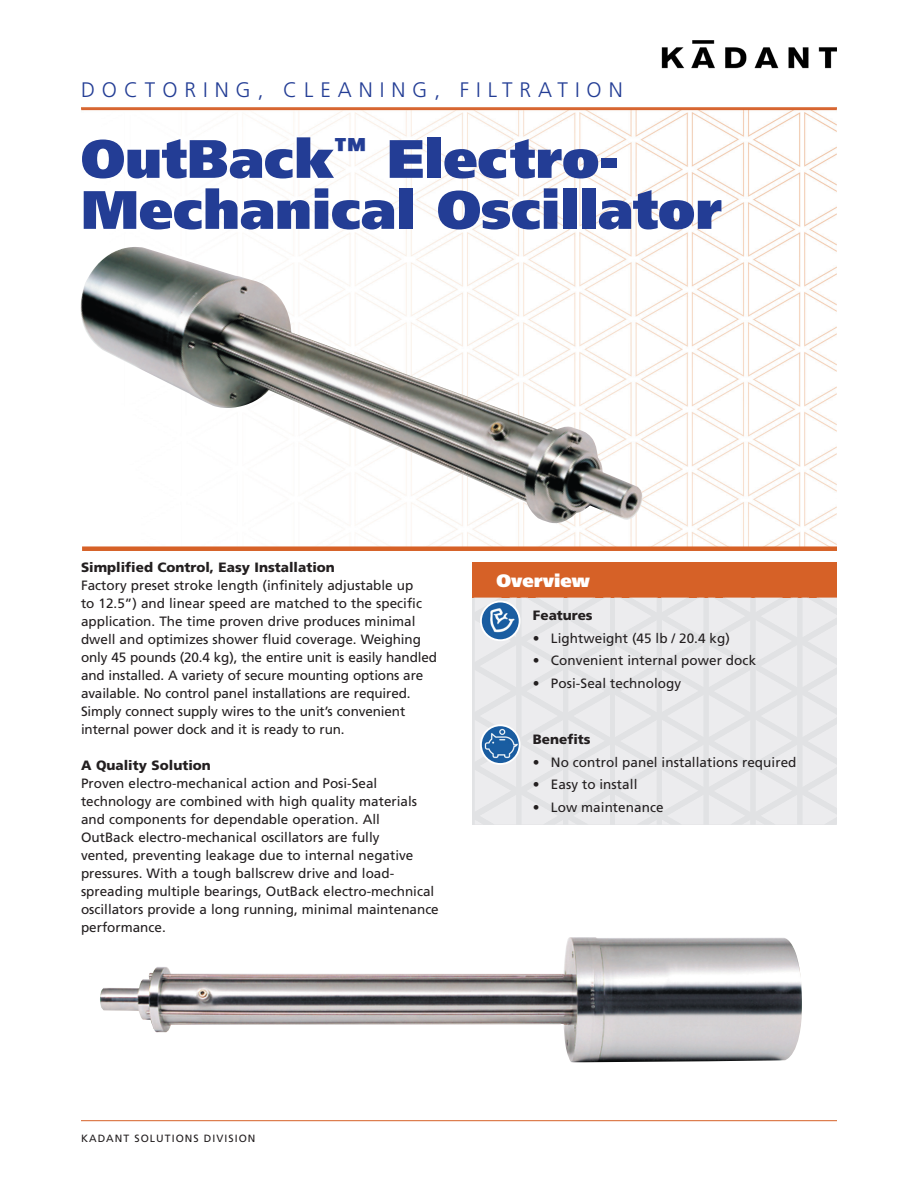
<style>
.page{position:relative;width:918px;height:1188px;background:#fff}
.page>*{position:absolute;margin:0;border:0;box-sizing:border-box;transform-origin:0 0}
.Main_Title{font:900 54px/51px "Frutiger LT";color:#233d95}
.KADANT_BROCHURE_UNIT{font:300 21px "Frutiger LT";letter-spacing:.33em;color:#233d95}
.KADANT_BROCHURE_SIDE{font:900 18px "Frutiger LT";color:#fff}
.Body_Subhead{font:13.5px/18px "Frutiger LT";letter-spacing:-.01em;color:#231f20}
.Body_Text{font:13.5px/18px "Frutiger LT";color:#231f20}
.KADANT_BROCHURE_BULL{font:13.5px "Frutiger LT";letter-spacing:.005em;color:#231f20}
.KADANT_BROCHURE_BULL-2{font:900 13.5px "Frutiger LT";color:#231f20}
.KADANT_BROCHURE_BOIL{font:10.5px "Frutiger LT Std";letter-spacing:.1em;color:#231f20}
.s1{font-weight:900}
</style>
<div class="page">
<div style="left:472px;top:562px;width:365px;height:36px;background:#d66127"></div>
<svg style="left:474px;top:598px;width:363px;height:227px;background:#e8e8ea"></svg>
<img style="left:481px;top:602px;width:39px;height:38px;border-radius:19px">
<div style="left:480px;top:601px;width:41px;height:40px;border:2px solid #fff;border-radius:50%"></div>
<img style="left:481px;top:725px;width:39px;height:39px;border-radius:19px">
<div style="left:480px;top:724px;width:41px;height:41px;border:2px solid #fff;border-radius:50%"></div>
<img style="left:81px;top:47px;width:756px;height:499px">
<img style="left:662px;top:40px;width:175px;height:28px">
<hr style="left:81px;top:107px;width:756px;height:2px;background:#d66127">
<div style="left:82px;top:546px;width:755px;height:5px;background:#d66127"></div>
<hr style="left:81px;top:1120px;width:756px;height:1px;background:#d66127">
<img style="left:100px;top:937px;width:702px;height:125px">
<img style="left:80px;top:247px;width:562px;height:280px">
<p class="KADANT_BROCHURE_UNIT" style="left:81px;top:78px;width:543px">DOCTORING, CLEANING, FILTRATION</p>
<p class="Main_Title" style="left:81px;top:133px;width:643px">OutBack<sup>™</sup> Electro-<br>Mechanical Oscillator</p>
<p class="Body_Subhead" style="left:81px;top:559px;width:358px"><span class="s1">Simplified Control, Easy Installation<br></span>Factory preset stroke length (infinitely adjustable up<br>to 12.5”) and linear speed are matched to the specific application. The time proven drive produces minimal dwell and optimizes shower fluid coverage. Weighing only 45 pounds (20.4 kg), the entire unit is easily handled and installed. A variety of secure mounting options are available. No control panel installations are required.<br>Simply connect supply wires to the unit’s convenient internal power dock and it is ready to run.</p>
<p class="Body_Text" style="left:81px;top:757px;width:359px"><span class="s1">A Quality Solution<br></span>Proven electro-mechanical action and Posi-Seal technology are combined with high quality materials and components for dependable operation. All<br>OutBack electro-mechanical oscillators are fully<br>vented, preventing leakage due to internal negative pressures. With a tough ballscrew drive and load&shy;spreading multiple bearings, OutBack electro-mechnical oscillators provide a long running, minimal maintenance performance.</p>
<p class="KADANT_BROCHURE_SIDE" style="left:496px;top:569px;width:95px">Overview</p>
<p class="KADANT_BROCHURE_BULL-2" style="left:533px;top:607px;width:61px">Features</p>
<p class="KADANT_BROCHURE_BULL" style="left:533px;top:630px;width:198px">• Lightweight (45 lb / 20.4 kg)</p>
<p class="KADANT_BROCHURE_BULL" style="left:533px;top:653px;width:225px">• Convenient internal power dock</p>
<p class="KADANT_BROCHURE_BULL" style="left:533px;top:675px;width:150px">• Posi-Seal technology</p>
<p class="KADANT_BROCHURE_BULL-2" style="left:533px;top:731px;width:59px">Benefits</p>
<p class="KADANT_BROCHURE_BULL" style="left:533px;top:754px;width:265px">• No control panel installations required</p>
<p class="KADANT_BROCHURE_BULL" style="left:533px;top:776px;width:106px">• Easy to install</p>
<p class="KADANT_BROCHURE_BULL" style="left:533px;top:799px;width:132px">• Low maintenance</p>
<p class="KADANT_BROCHURE_BOIL" style="left:81px;top:1132px;width:176px">KADANT SOLUTIONS DIVISION</p>
</div>
